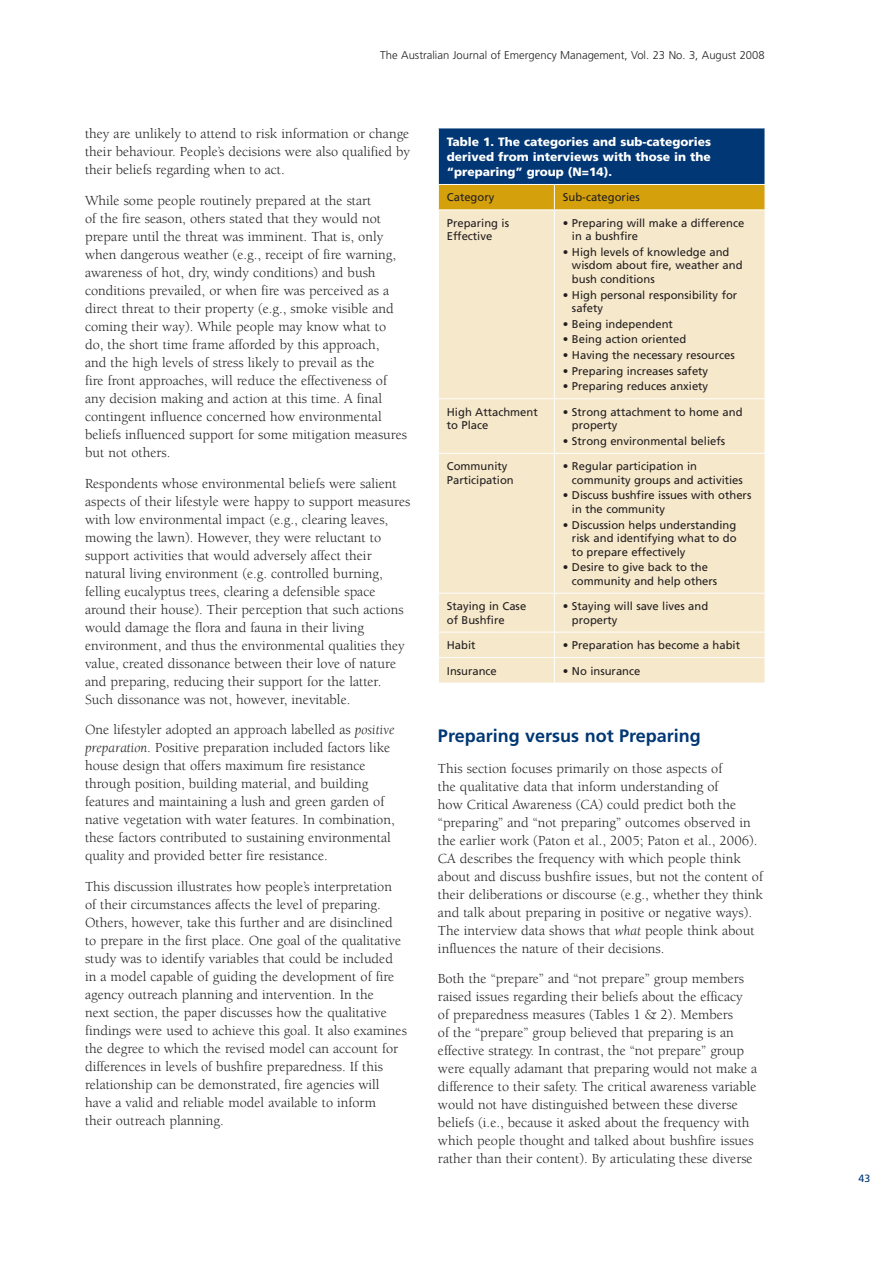
<style>
.page{position:relative;width:893px;height:1263px;background:#fff}
.page>*{position:absolute;margin:0;border:0;box-sizing:border-box;transform-origin:0 0}
.t1{font:700 18px "Frutiger";color:#013775}
.t2{font:14.25px/18px "Berkeley";color:#231f20}
.t3{font:900 12px/15px "Frutiger";color:#fff;text-align:justify}
.t4{font:11.25px/13.5px "Frutiger";color:#231f20}
.t5{font:300 11.25px "Frutiger";color:#231f20}
.t6{font:10.5px "Frutiger";color:#013775}
.s1{font-style:italic}
</style>
<div class="page">
<div style="left:438px;top:128px;width:327px;height:56px;background:#013775"></div>
<div style="left:439px;top:211px;width:326px;height:472px;background:#f6e8ca"></div>
<hr style="left:438px;top:128px;width:116px;height:1px;background:#fff">
<hr style="left:438px;top:128px;width:1px;height:56px;background:#fff">
<hr style="left:554px;top:128px;width:211px;height:1px;background:#fff">
<hr style="left:554px;top:210px;width:1px;height:188px;background:#fff">
<hr style="left:438px;top:398px;width:116px;height:1px;background:#fff">
<hr style="left:554px;top:398px;width:211px;height:1px;background:#fff">
<hr style="left:554px;top:399px;width:1px;height:54px;background:#fff">
<hr style="left:438px;top:453px;width:116px;height:1px;background:#fff">
<hr style="left:554px;top:453px;width:211px;height:1px;background:#fff">
<hr style="left:554px;top:454px;width:1px;height:139px;background:#fff">
<hr style="left:438px;top:593px;width:116px;height:1px;background:#fff">
<hr style="left:554px;top:593px;width:211px;height:1px;background:#fff">
<hr style="left:554px;top:593px;width:1px;height:39px;background:#fff">
<hr style="left:438px;top:632px;width:116px;height:1px;background:#fff">
<hr style="left:554px;top:632px;width:211px;height:1px;background:#fff">
<svg style="left:554px;top:632px;width:1px;height:51px"></svg>
<hr style="left:438px;top:657px;width:116px;height:1px;background:#fff">
<hr style="left:554px;top:657px;width:211px;height:1px;background:#fff">
<svg style="left:438px;top:184px;width:327px;height:26px;background:#d6a61c"></svg>
<p class="t5" style="left:380px;top:49px;width:386px">The Australian Journal of Emergency Management, Vol. 23 No. 3, August 2008</p>
<p class="t2" style="left:85px;top:125px;width:327px;text-align:justify">they are unlikely to attend to risk information or change their behaviour. People’s decisions were also qualified by their beliefs regarding when to act.</p>
<p class="t2" style="left:85px;top:192px;width:324px">While some people routinely prepared at the start<br>of the fire season, others stated that they would not prepare until the threat was imminent. That is, only when dangerous weather (e.g., receipt of fire warning, awareness of hot, dry, windy conditions) and bush conditions prevailed, or when fire was perceived as a direct threat to their property (e.g., smoke visible and coming their way). While people may know what to do, the short time frame afforded by this approach,<br>and the high levels of stress likely to prevail as the<br>fire front approaches, will reduce the effectiveness of any decision making and action at this time. A final contingent influence concerned how environmental beliefs influenced support for some mitigation measures but not others.</p>
<p class="t2" style="left:85px;top:474px;width:327px">Respondents whose environmental beliefs were salient aspects of their lifestyle were happy to support measures with low environmental impact (e.g., clearing leaves, mowing the lawn). However, they were reluctant to support activities that would adversely affect their natural living environment (e.g. controlled burning, felling eucalyptus trees, clearing a defensible space around their house). Their perception that such actions would damage the flora and fauna in their living environment, and thus the environmental qualities they value, created dissonance between their love of nature and preparing, reducing their support for the latter.<br>Such dissonance was not, however, inevitable.</p>
<p class="t2" style="left:85px;top:721px;width:311px">One lifestyler adopted an approach labelled as <span class="s1">positive preparation</span>. Positive preparation included factors like house design that offers maximum fire resistance through position, building material, and building features and maintaining a lush and green garden of native vegetation with water features. In combination, these factors contributed to sustaining environmental quality and provided better fire resistance.</p>
<p class="t2" style="left:85px;top:878px;width:323px">This discussion illustrates how people’s interpretation<br>of their circumstances affects the level of preparing.<br>Others, however, take this further and are disinclined to prepare in the first place. One goal of the qualitative study was to identify variables that could be included in a model capable of guiding the development of fire agency outreach planning and intervention. In the<br>next section, the paper discusses how the qualitative findings were used to achieve this goal. It also examines the degree to which the revised model can account for differences in levels of bushfire preparedness. If this relationship can be demonstrated, fire agencies will have a valid and reliable model available to inform<br>their outreach planning.</p>
<p class="t3" style="left:447px;top:134px;width:266px">Table 1. The categories and sub-categories derived from interviews with those in the “preparing” group (N=14).</p>
<p class="t4" style="left:447px;top:191px;width:49px">Category</p>
<p class="t4" style="left:563px;top:191px;width:78px">Sub-categories</p>
<p class="t4" style="left:447px;top:216px;width:64px">Preparing is<br>Effective</p>
<p class="t4" style="left:572px;top:216px;width:174px;text-indent:-9px">• Preparing will make a difference in a bushfire</p>
<p class="t4" style="left:572px;top:245px;width:172px;text-indent:-9px">• High levels of knowledge and wisdom about fire, weather and bush conditions</p>
<p class="t4" style="left:572px;top:288px;width:167px;text-indent:-9px">• High personal responsibility for safety</p>
<p class="t4" style="left:563px;top:317px;width:112px">• Being independent</p>
<p class="t4" style="left:563px;top:333px;width:125px">• Being action oriented</p>
<p class="t4" style="left:563px;top:348px;width:173px">• Having the necessary resources</p>
<p class="t4" style="left:563px;top:364px;width:147px">• Preparing increases safety</p>
<p class="t4" style="left:563px;top:380px;width:147px">• Preparing reduces anxiety</p>
<p class="t4" style="left:447px;top:405px;width:92px">High Attachment to Place</p>
<p class="t4" style="left:572px;top:405px;width:172px;text-indent:-9px">• Strong attachment to home and property</p>
<p class="t4" style="left:563px;top:434px;width:164px">• Strong environmental beliefs</p>
<p class="t4" style="left:447px;top:460px;width:68px">Community<br>Participation</p>
<p class="t4" style="left:572px;top:460px;width:172px;text-indent:-9px">• Regular participation in community groups and activities</p>
<p class="t4" style="left:572px;top:489px;width:181px;text-indent:-9px">• Discuss bushfire issues with others in the community</p>
<p class="t4" style="left:572px;top:518px;width:166px;text-align:justify;text-indent:-9px">• Discussion helps understanding risk and identifying what to do to prepare effectively</p>
<p class="t4" style="left:572px;top:561px;width:147px;text-indent:-9px">• Desire to give back to the community and help others</p>
<p class="t4" style="left:447px;top:599px;width:81px">Staying in Case of Bushfire</p>
<p class="t4" style="left:572px;top:599px;width:138px;text-indent:-9px">• Staying will save lives and property</p>
<p class="t4" style="left:447px;top:638px;width:30px">Habit</p>
<p class="t4" style="left:563px;top:638px;width:179px">• Preparation has become a habit</p>
<p class="t4" style="left:447px;top:664px;width:52px">Insurance</p>
<p class="t4" style="left:563px;top:664px;width:79px">• No insurance</p>
<p class="t1" style="left:438px;top:725px;width:264px">Preparing versus not Preparing</p>
<p class="t2" style="left:438px;top:759px;width:327px">This section focuses primarily on those aspects of<br>the qualitative data that inform understanding of<br>how Critical Awareness (CA) could predict both the “preparing” and “not preparing” outcomes observed in the earlier work (Paton et al., 2005; Paton et al., 2006).<br>CA describes the frequency with which people think about and discuss bushfire issues, but not the content of their deliberations or discourse (e.g., whether they think and talk about preparing in positive or negative ways).<br>The interview data shows that <span class="s1">what</span> people think about influences the nature of their decisions.</p>
<p class="t2" style="left:438px;top:970px;width:321px">Both the “prepare” and “not prepare” group members raised issues regarding their beliefs about the efficacy of preparedness measures (Tables 1 &amp; 2). Members<br>of the “prepare” group believed that preparing is an effective strategy. In contrast, the “not prepare” group were equally adamant that preparing would not make a difference to their safety. The critical awareness variable would not have distinguished between these diverse beliefs (i.e., because it asked about the frequency with which people thought and talked about bushfire issues rather than their content). By articulating these diverse</p>
<p class="t6" style="left:858px;top:1172px;width:13px">43</p>
</div>
